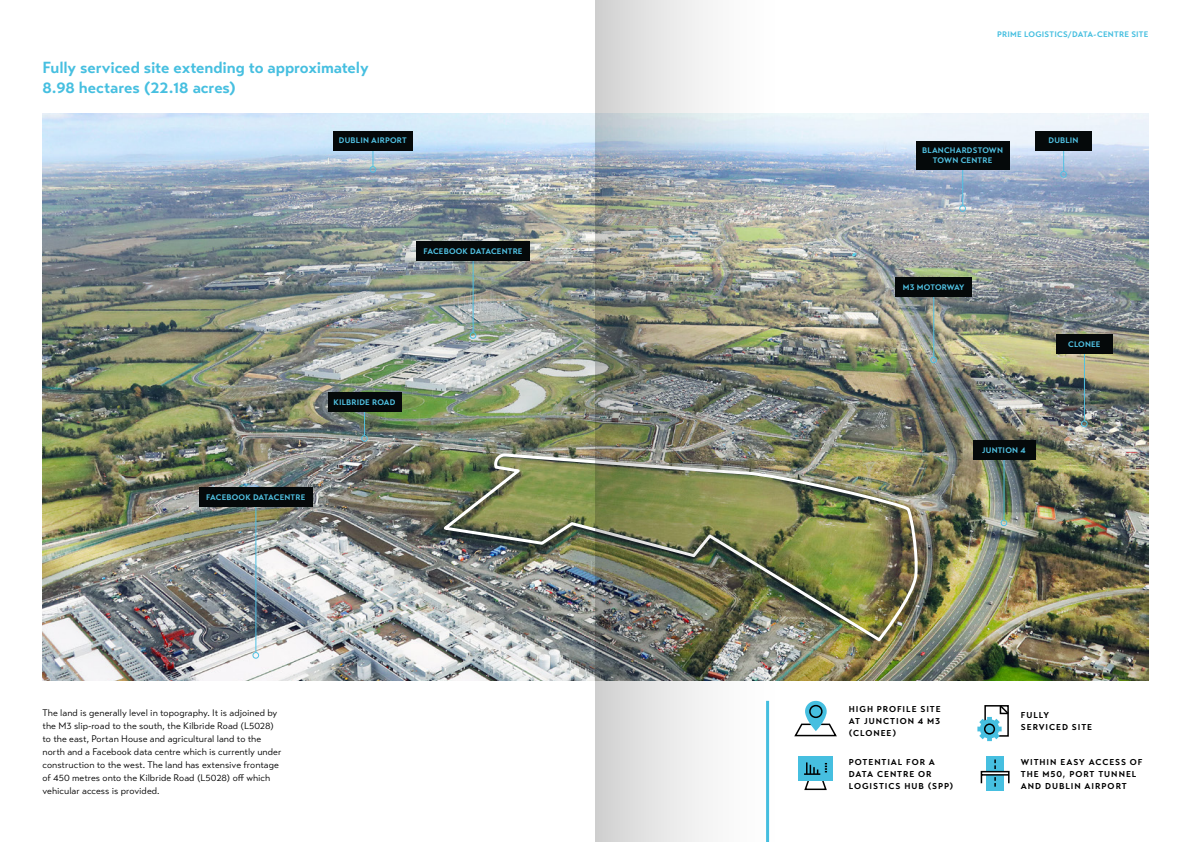
<style>
.page{position:relative;width:1191px;height:842px;background:#fff}
.page>*{position:absolute;margin:0;border:0;box-sizing:border-box;transform-origin:0 0}
.t1{font:700 16px/20px "Transat Text";letter-spacing:-.01em;color:#46bfe0}
.t2{font:9.5px/13px "Transat Text Standard";color:#000}
.t3{font:700 8.5px/12px "Transat Text";letter-spacing:.11em;color:#000}
.t4{font:700 8px/9.6px "Transat Text";letter-spacing:.02em;color:#50c1e2;text-align:center}
.t5{font:700 8px "Transat Text";letter-spacing:.025em;color:#46bfe0}
.t6{font:700 8px "Transat Text";color:#50c1e2}
</style>
<div class="page">
<img style="left:43px;top:113px;width:1105px;height:567px">
<img style="left:438px;top:452px;width:483px;height:193px">
<hr style="left:473px;top:254px;width:1px;height:79px;background:#50c1e2">
<div style="left:470px;top:332px;width:6px;height:7px;border:1px solid #50c1e2;border-radius:50%"></div>
<div style="left:416px;top:241px;width:114px;height:20px;background:#05090a"></div>
<svg style="left:372px;top:151px;width:1px;height:15px"></svg>
<div style="left:370px;top:166px;width:6px;height:7px;border:1px solid #50c1e2;border-radius:50%"></div>
<div style="left:333px;top:131px;width:80px;height:20px;background:#05090a"></div>
<hr style="left:962px;top:167px;width:1px;height:39px;background:#50c1e2">
<div style="left:959px;top:205px;width:6px;height:7px;border:1px solid #50c1e2;border-radius:50%"></div>
<div style="left:916px;top:141px;width:93px;height:29px;background:#05090a"></div>
<hr style="left:1084px;top:351px;width:1px;height:70px;background:#50c1e2">
<svg style="left:1081px;top:421px;width:6px;height:6px"></svg>
<div style="left:1056px;top:334px;width:56px;height:20px;background:#05090a"></div>
<hr style="left:1003px;top:450px;width:1px;height:70px;background:#50c1e2">
<div style="left:1000px;top:520px;width:7px;height:6px;border:1px solid #50c1e2;border-radius:50%"></div>
<div style="left:972px;top:440px;width:63px;height:20px;background:#05090a"></div>
<hr style="left:933px;top:287px;width:1px;height:70px;background:#50c1e2">
<div style="left:930px;top:357px;width:7px;height:6px;border:1px solid #50c1e2;border-radius:50%"></div>
<div style="left:895px;top:277px;width:77px;height:20px;background:#05090a"></div>
<svg style="left:1063px;top:151px;width:1px;height:20px"></svg>
<div style="left:1060px;top:171px;width:6px;height:7px;border:1px solid #50c1e2;border-radius:50%"></div>
<div style="left:1035px;top:131px;width:57px;height:20px;background:#05090a"></div>
<svg style="left:364px;top:412px;width:1px;height:23px"></svg>
<div style="left:361px;top:435px;width:7px;height:7px;border:1px solid #50c1e2;border-radius:50%"></div>
<div style="left:328px;top:392px;width:73px;height:20px;background:#05090a"></div>
<hr style="left:255px;top:501px;width:1px;height:151px;background:#50c1e2">
<svg style="left:253px;top:652px;width:6px;height:6px"></svg>
<div style="left:199px;top:487px;width:113px;height:20px;background:#05090a"></div>
<div style="left:798px;top:756px;width:35px;height:25px;background:#46bfe0"></div>
<svg style="left:804px;top:762px;width:24px;height:29px"></svg>
<svg style="left:803px;top:701px;width:34px;height:36px"></svg>
<div style="left:986px;top:756px;width:17px;height:34px;background:#46bfe0"></div>
<svg style="left:980px;top:759px;width:30px;height:28px"></svg>
<svg style="left:977px;top:705px;width:32px;height:36px"></svg>
<img style="left:595px;top:0;width:208px;height:842px">
<h1 class="t1" style="left:43px;top:57px;width:327px">Fully serviced site extending to approximately<br>8.98 hectares (22.18 acres)</h1>
<p class="t4" style="left:339px;top:136px;width:69px">DUBLIN AIRPORT</p>
<p class="t4" style="left:423px;top:247px;width:101px">FACEBOOK DATACENTRE</p>
<p class="t4" style="left:333px;top:397px;width:63px">KILBRIDE ROAD</p>
<p class="t4" style="left:206px;top:493px;width:101px">FACEBOOK DATACENTRE</p>
<p class="t2" style="left:43px;top:706px;width:240px">The land is generally level in topography. It is adjoined by the M3 slip-road to the south, the Kilbride Road (L5028) to the east, Portan House and agricultural land to the north and a Facebook data centre which is currently under construction to the west. The land has extensive frontage of 450 metres onto the Kilbride Road (L5028) off which vehicular access is provided.</p>
<p class="t5" style="left:997px;top:29px;width:153px">PRIME LOGISTICS/DATA-CENTRE SITE</p>
<p class="t4" style="left:922px;top:146px;width:82px">BLANCHARDSTOWN<br>TOWN CENTRE</p>
<p class="t4" style="left:1048px;top:136px;width:32px">DUBLIN</p>
<p class="t6" style="left:903px;top:282px;width:63px">M3 MOTORWAY</p>
<p class="t4" style="left:982px;top:445px;width:45px">JUNTION 4</p>
<p class="t4" style="left:1068px;top:339px;width:34px">CLONEE</p>
<p class="t3" style="left:848px;top:703px;width:93px;text-align:justify">HIGH PROFILE SITE AT JUNCTION 4 M3 (CLONEE)</p>
<p class="t3" style="left:1020px;top:709px;width:73px">FULLY<br>SERVICED SITE</p>
<p class="t3" style="left:848px;top:756px;width:106px">POTENTIAL FOR A<br>DATA CENTRE OR<br>LOGISTICS HUB (SPP)</p>
<p class="t3" style="left:1020px;top:756px;width:123px">WITHIN EASY ACCESS OF<br>THE M50, PORT TUNNEL<br>AND DUBLIN AIRPORT</p>
</div>
